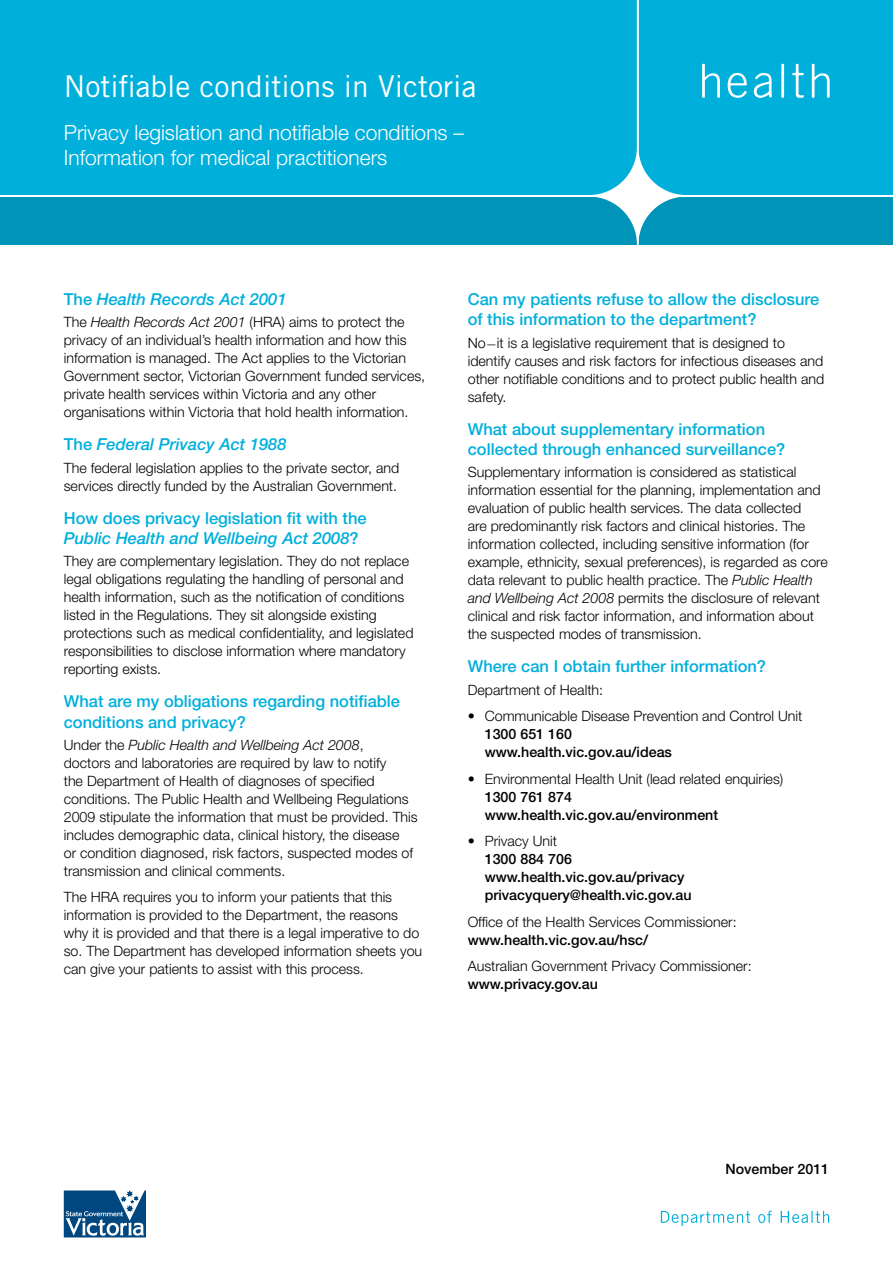
<style>
.page{position:relative;width:893px;height:1263px;background:#fff}
.page>*{position:absolute;margin:0;border:0;box-sizing:border-box;transform-origin:0 0}
.t1{font:30px "Trade Gothic LT Std";color:#fff}
.t2{font:300 21px/25.5px "Helvetica Neue LT Std";color:#fff}
.t3{font:500 16.5px/20.2px "Helvetica Neue LT Std";color:#00afdb}
.t4{font:italic 500 16.5px "Helvetica Neue LT Std";color:#00afdb}
.t5{font:300 14.25px/18px "Helvetica Neue LT Std";color:#000}
.t6{font:500 14.25px/18px "Helvetica Neue LT Std";color:#000}
.s1{font-style:normal}
.s2{font-style:italic}
.s3{font-size:11.25px}
</style>
<div class="page">
<svg style="left:0;top:0;width:893px;height:245px;background:#04acd4"></svg>
<svg style="left:661px;top:1211px;width:168px;height:15px"></svg>
<hr style="left:781px;top:64px;width:3px;height:34px;background:#fff">
<svg style="left:754px;top:73px;width:18px;height:25px"></svg>
<svg style="left:702px;top:64px;width:18px;height:34px"></svg>
<svg style="left:812px;top:64px;width:18px;height:34px"></svg>
<svg style="left:728px;top:73px;width:19px;height:25px"></svg>
<svg style="left:792px;top:64px;width:12px;height:34px"></svg>
<svg style="left:64px;top:1190px;width:82px;height:47px"></svg>
<h1 class="t1" style="left:64px;top:68px;width:414px">Notifiable conditions in Victoria</h1>
<h2 class="t2" style="left:64px;top:119px;width:402px">Privacy legislation and notifiable conditions –<br>Information for medical practitioners</h2>
<p class="t4" style="left:64px;top:290px;width:224px"><span class="s1">The</span> Health Records Act 2001</p>
<p class="t5" style="left:64px;top:313px;width:363px">The <span class="s2">Health Records Act 2001</span> (HRA) aims to protect the privacy of an individual’s health information and how this information is managed. The Act applies to the Victorian Government sector, Victorian Government funded services, private health services within Victoria and any other organisations within Victoria that hold health information.</p>
<p class="t4" style="left:64px;top:435px;width:224px"><span class="s1">The</span> Federal Privacy Act 1988</p>
<p class="t5" style="left:64px;top:458px;width:337px">The federal legislation applies to the private sector, and services directly funded by the Australian Government.</p>
<p class="t3" style="left:64px;top:508px;width:304px">How does privacy legislation fit with the<br><span class="s2">Public Health and Wellbeing Act 2008</span>?</p>
<p class="t5" style="left:64px;top:552px;width:351px">They are complementary legislation. They do not replace legal obligations regulating the handling of personal and health information, such as the notification of conditions listed in the Regulations. They sit alongside existing protections such as medical confidentiality, and legislated responsibilities to disclose information where mandatory reporting exists.</p>
<p class="t3" style="left:64px;top:691px;width:338px">What are my obligations regarding notifiable conditions and privacy?</p>
<p class="t5" style="left:64px;top:735px;width:355px">Under the <span class="s2">Public Health and Wellbeing Act 2008</span>,<br>doctors and laboratories are required by law to notify<br>the Department of Health of diagnoses of specified conditions. The Public Health and Wellbeing Regulations 2009 stipulate the information that must be provided. This includes demographic data, clinical history, the disease<br>or condition diagnosed, risk factors, suspected modes of transmission and clinical comments.</p>
<p class="t5" style="left:64px;top:888px;width:360px">The HRA requires you to inform your patients that this information is provided to the Department, the reasons why it is provided and that there is a legal imperative to do so. The Department has developed information sheets you can give your patients to assist with this process.</p>
<p class="t3" style="left:468px;top:289px;width:353px">Can my patients refuse to allow the disclosure of this information to the department?</p>
<p class="t5" style="left:468px;top:333px;width:358px">No<span class="s3">—</span>it is a legislative requirement that is designed to identify causes and risk factors for infectious diseases and other notifiable conditions and to protect public health and safety.</p>
<p class="t3" style="left:468px;top:419px;width:319px">What about supplementary information collected through enhanced surveillance?</p>
<p class="t5" style="left:468px;top:463px;width:362px">Supplementary information is considered as statistical information essential for the planning, implementation and evaluation of public health services. The data collected<br>are predominantly risk factors and clinical histories. The information collected, including sensitive information (for example, ethnicity, sexual preferences), is regarded as core data relevant to public health practice. The <span class="s2">Public Health and Wellbeing Act 2008</span> permits the disclosure of relevant clinical and risk factor information, and information about the suspected modes of transmission.</p>
<p class="t3" style="left:468px;top:656px;width:300px">Where can I obtain further information?</p>
<p class="t5" style="left:468px;top:680px;width:137px">Department of Health:</p>
<p class="t5" style="left:468px;top:707px;width:336px">• Communicable Disease Prevention and Control Unit</p>
<p class="t6" style="left:485px;top:725px;width:189px">1300 651 160 www.health.vic.gov.au/ideas</p>
<p class="t5" style="left:468px;top:769px;width:317px">• Environmental Health Unit (lead related enquiries)</p>
<p class="t6" style="left:485px;top:787px;width:235px">1300 761 874 www.health.vic.gov.au/environment</p>
<p class="t5" style="left:468px;top:832px;width:91px">• Privacy Unit</p>
<p class="t6" style="left:485px;top:850px;width:208px">1300 884 706 www.health.vic.gov.au/privacy privacyquery@health.vic.gov.au</p>
<p class="t5" style="left:468px;top:912px;width:270px">Office of the Health Services Commissioner:</p>
<p class="t6" style="left:468px;top:930px;width:182px">www.health.vic.gov.au/hsc/</p>
<p class="t5" style="left:468px;top:957px;width:285px">Australian Government Privacy Commissioner:</p>
<p class="t6" style="left:468px;top:975px;width:132px">www.privacy.gov.au</p>
<p class="t6" style="left:725px;top:1159px;width:105px">November 2011</p>
</div>
